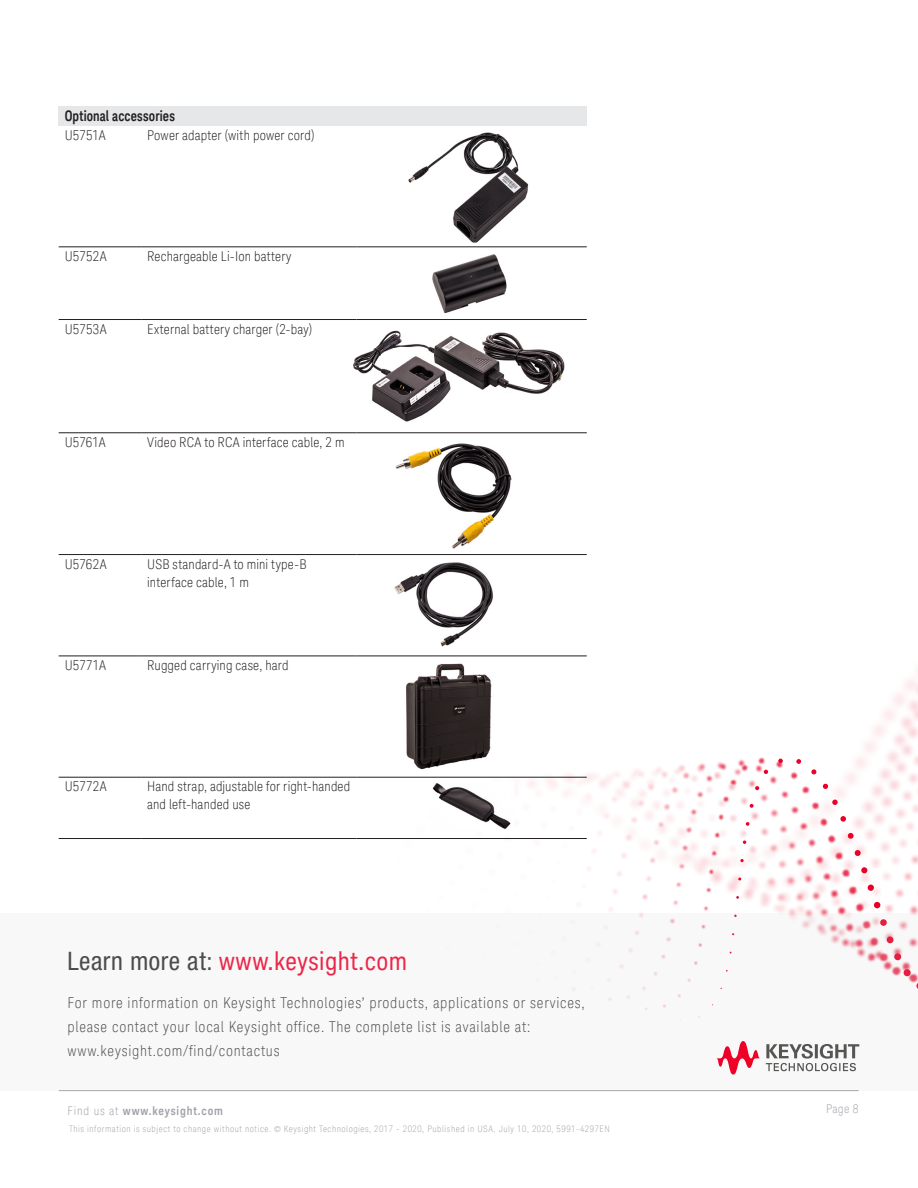
<style>
.page{position:relative;width:918px;height:1188px;background:#fff}
.page>*{position:absolute;margin:0;border:0;box-sizing:border-box;transform-origin:0 0}
.t1{font:25.5px "Keysight Sans Condensed";letter-spacing:.02em;color:#ec2649}
.t2{font:300 condensed 15px/24px "Keysight Sans";letter-spacing:.05em;color:#4b4c4d}
.K_Table_Heading_1{font:700 14.55px "Keysight Sans Condensed";letter-spacing:.01em;color:#231f20;scale:.92 1}
.K_Table_Text{font:300 condensed 13.5px/18px "Keysight Sans";letter-spacing:.015em;color:#231f20}
.t3{font:700 12px "Keysight Sans Condensed";letter-spacing:.07em;color:#a4a1a9}
.t4{font:300 condensed 12px "Keysight Sans";color:#a4a1a9}
.t5{font:300 condensed 9px "Keysight Sans";letter-spacing:.06em;color:#a4a1a9}
.s1{font-family:"Helvetica Neue LT Std";font-stretch:condensed;color:#4b4c4d}
.s2{font-family:"Keysight Sans";font-weight:300;font-stretch:condensed}
</style>
<div class="page">
<img style="left:212px;top:555px;width:706px;height:359px">
<svg style="left:738px;top:877px;width:3px;height:4px"></svg>
<svg style="left:740px;top:859px;width:4px;height:3px"></svg>
<svg style="left:743px;top:840px;width:3px;height:4px"></svg>
<svg style="left:746px;top:822px;width:4px;height:4px"></svg>
<svg style="left:750px;top:804px;width:4px;height:4px"></svg>
<svg style="left:755px;top:786px;width:4px;height:4px"></svg>
<svg style="left:764px;top:770px;width:4px;height:4px"></svg>
<svg style="left:778px;top:758px;width:5px;height:5px"></svg>
<svg style="left:796px;top:759px;width:5px;height:5px"></svg>
<svg style="left:811px;top:769px;width:6px;height:6px"></svg>
<svg style="left:823px;top:784px;width:5px;height:5px"></svg>
<svg style="left:832px;top:799px;width:6px;height:6px"></svg>
<svg style="left:840px;top:816px;width:6px;height:6px"></svg>
<svg style="left:848px;top:833px;width:6px;height:6px"></svg>
<svg style="left:855px;top:850px;width:6px;height:6px"></svg>
<svg style="left:861px;top:867px;width:7px;height:7px"></svg>
<div style="left:867px;top:884px;width:7px;height:7px;background:#e90029;border-radius:50%"></div>
<svg style="left:874px;top:902px;width:7px;height:7px"></svg>
<div style="left:0;top:914px;width:918px;height:177px;background:#f8f8f8"></div>
<svg style="left:766px;top:1044px;width:93px;height:27px"></svg>
<svg style="left:716px;top:1041px;width:44px;height:34px"></svg>
<div style="left:59px;top:106px;width:528px;height:20px;background:#e6e7e9"></div>
<hr style="left:59px;top:246px;width:82px;height:1px;background:#231f20">
<hr style="left:141px;top:246px;width:216px;height:1px;background:#231f20">
<hr style="left:357px;top:246px;width:230px;height:1px;background:#231f20">
<hr style="left:59px;top:319px;width:82px;height:1px;background:#231f20">
<hr style="left:141px;top:319px;width:216px;height:1px;background:#231f20">
<hr style="left:357px;top:319px;width:230px;height:1px;background:#231f20">
<hr style="left:59px;top:432px;width:82px;height:1px;background:#231f20">
<hr style="left:141px;top:432px;width:216px;height:1px;background:#231f20">
<hr style="left:357px;top:432px;width:230px;height:1px;background:#231f20">
<hr style="left:59px;top:554px;width:82px;height:1px;background:#231f20">
<hr style="left:141px;top:554px;width:216px;height:1px;background:#231f20">
<hr style="left:357px;top:554px;width:230px;height:1px;background:#231f20">
<hr style="left:59px;top:656px;width:82px;height:1px;background:#231f20">
<hr style="left:141px;top:656px;width:216px;height:1px;background:#231f20">
<hr style="left:357px;top:656px;width:230px;height:1px;background:#231f20">
<hr style="left:59px;top:777px;width:82px;height:1px;background:#231f20">
<hr style="left:141px;top:777px;width:216px;height:1px;background:#231f20">
<hr style="left:357px;top:777px;width:230px;height:1px;background:#231f20">
<hr style="left:59px;top:838px;width:82px;height:1px;background:#231f20">
<hr style="left:141px;top:838px;width:216px;height:1px;background:#231f20">
<hr style="left:357px;top:838px;width:230px;height:1px;background:#231f20">
<img style="left:408px;top:132px;width:121px;height:111px">
<img style="left:432px;top:254px;width:75px;height:59px">
<img style="left:353px;top:330px;width:212px;height:92px">
<img style="left:395px;top:443px;width:117px;height:106px">
<img style="left:392px;top:559px;width:107px;height:93px">
<img style="left:403px;top:660px;width:93px;height:113px">
<img style="left:430px;top:781px;width:83px;height:51px">
<p class="K_Table_Heading_1" style="left:65px;top:107px;width:121px">Optional accessories</p>
<p class="K_Table_Text" style="left:65px;top:126px;width:42px">U5751A</p>
<p class="K_Table_Text" style="left:147px;top:126px;width:169px">Power adapter (with power cord)</p>
<p class="K_Table_Text" style="left:65px;top:247px;width:43px">U5752A</p>
<p class="K_Table_Text" style="left:147px;top:247px;width:146px">Rechargeable Li-Ion battery</p>
<p class="K_Table_Text" style="left:65px;top:320px;width:43px">U5753A</p>
<p class="K_Table_Text" style="left:147px;top:320px;width:167px">External battery charger (2-bay)</p>
<p class="K_Table_Text" style="left:65px;top:433px;width:42px">U5761A</p>
<p class="K_Table_Text" style="left:147px;top:433px;width:199px">Video RCA to RCA interface cable, 2 m</p>
<p class="K_Table_Text" style="left:65px;top:555px;width:43px">U5762A</p>
<p class="K_Table_Text" style="left:147px;top:555px;width:161px">USB standard-A to mini type-B interface cable, 1 m</p>
<p class="K_Table_Text" style="left:65px;top:656px;width:43px">U5771A</p>
<p class="K_Table_Text" style="left:147px;top:656px;width:143px">Rugged carrying case, hard</p>
<p class="K_Table_Text" style="left:65px;top:778px;width:44px">U5772A</p>
<p class="K_Table_Text" style="left:147px;top:778px;width:205px">Hand strap, adjustable for right-handed and left-handed use</p>
<h1 class="t1" style="left:68px;top:946px;width:341px"><span class="s1">Learn more at:</span> www.keysight.com</h1>
<p class="t2" style="left:68px;top:991px;width:519px">For more information on Keysight Technologies’ products, applications or services, please contact your local Keysight office. The complete list is available at: www.keysight.com/find/contactus</p>
<p class="t3" style="left:68px;top:1104px;width:157px"><span class="s2">Find us at</span> www.keysight.com</p>
<p class="t4" style="left:826px;top:1102px;width:34px">Page 8</p>
<p class="t5" style="left:69px;top:1123px;width:542px">This information is subject to change without notice. © Keysight Technologies, 2017 - 2020, Published in USA, July 10, 2020, 5991-4297EN</p>
</div>
